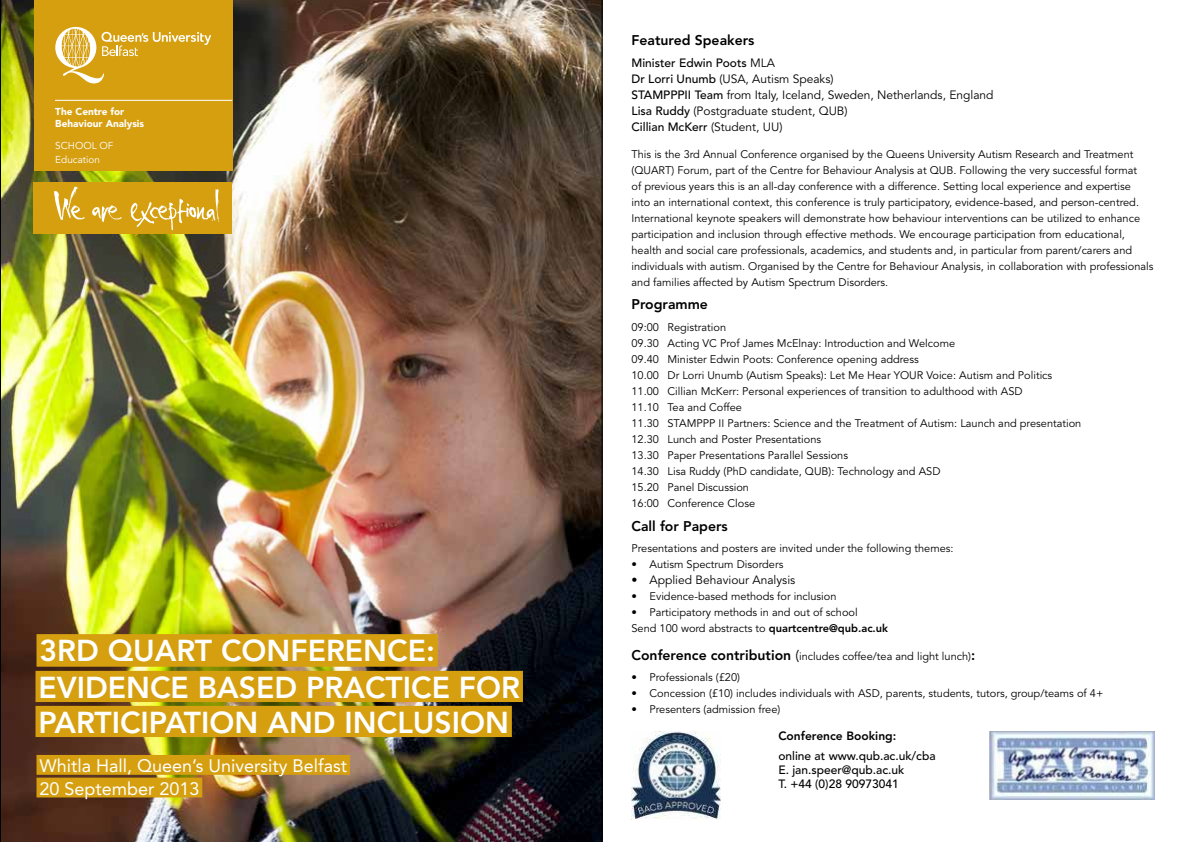
<style>
.page{position:relative;width:1191px;height:842px;background:#fff}
.page>*{position:absolute;margin:0;border:0;box-sizing:border-box;transform-origin:0 0}
.t1{font:800 30px/35.9px "Avenir LT Std";color:#fff}
.t2{font:18px/22.7px "Avenir LT Std";color:#fff}
.t3{font:800 14px "Avenir LT Std";color:#000}
.t4{font:12px/16px "Avenir LT Std";color:#000}
.t5{font:500 12px/14.2px "Avenir LT Std";color:#000}
.t6{font:800 12px "Avenir LT Std";color:#000}
.t7{font:11px/16px "Avenir LT Std";color:#000}
.t8{font:900 10px/12px "Avenir LT Std";color:#fff}
.t9{font:10px/13.9px "Avenir LT Std";color:#fff}
.s1{font-weight:500}
.s2{font-weight:800}
.s3{font-weight:800;font-size:14px}
.s4{font-size:14px}
</style>
<div class="page">
<img style="left:0;top:0;width:602px;height:842px">
<div style="left:34px;top:0;width:198px;height:171px;background:#d59f10"></div>
<div style="left:34px;top:183px;width:198px;height:51px;background:#d59f10"></div>
<hr style="left:55px;top:100px;width:177px;height:1px;background:#fff">
<svg style="left:55px;top:27px;width:156px;height:56px"></svg>
<svg style="left:92px;top:205px;width:30px;height:17px"></svg>
<svg style="left:128px;top:189px;width:91px;height:50px"></svg>
<svg style="left:54px;top:186px;width:31px;height:34px"></svg>
<div style="left:36px;top:634px;width:402px;height:33px;background:#d59f10"></div>
<div style="left:36px;top:671px;width:487px;height:31px;background:#d59f10"></div>
<div style="left:36px;top:706px;width:476px;height:31px;background:#d59f10"></div>
<div style="left:36px;top:755px;width:314px;height:20px;background:#d59f10"></div>
<div style="left:36px;top:778px;width:166px;height:19px;background:#d59f10"></div>
<img style="left:990px;top:731px;width:165px;height:68px">
<img style="left:631px;top:731px;width:89px;height:88px">
<p class="t8" style="left:55px;top:106px;width:90px">The Centre for<br>Behaviour Analysis</p>
<p class="t9" style="left:55px;top:139px;width:60px">SCHOOL OF<br>Education</p>
<h1 class="t1" style="left:38px;top:633px;width:480px">3rd QUART CONFERENCE:<br>EVIDENCE BASED PRACTICE FOR<br>PARTICIPATION AND INCLUSION</h1>
<h2 class="t2" style="left:39px;top:754px;width:309px">Whitla Hall, Queen’s University Belfast<br>20 September 2013</h2>
<p class="t3" style="left:631px;top:32px;width:124px">Featured Speakers</p>
<p class="t4" style="left:631px;top:55px;width:363px"><span class="s1">Minister Edwin Poots</span> MLA<br><span class="s1">Dr Lorri Unumb</span> (USA, Autism Speaks)<br><span class="s1">STAMPPPII Team</span> from Italy, Iceland, Sweden, Netherlands, England <span class="s1">Lisa Ruddy</span> (Postgraduate student, QUB)<br><span class="s1">Cillian McKerr</span> (Student, UU)</p>
<p class="t7" style="left:631px;top:147px;width:523px">This is the 3rd Annual Conference organised by the Queens University Autism Research and Treatment (QUART) Forum, part of the Centre for Behaviour Analysis at QUB. Following the very successful format<br>of previous years this is an all-day conference with a difference. Setting local experience and expertise<br>into an international context, this conference is truly participatory, evidence-based, and person-centred.<br>International keynote speakers will demonstrate how behaviour interventions can be utilized to enhance participation and inclusion through effective methods. We encourage participation from educational, health and social care professionals, academics, and students and, in particular from parent/carers and individuals with autism. Organised by the Centre for Behaviour Analysis, in collaboration with professionals and families affected by Autism Spectrum Disorders.</p>
<p class="t3" style="left:631px;top:296px;width:78px">Programme</p>
<p class="t7" style="left:631px;top:320px;width:451px">09:00 Registration<br>09.30 Acting VC Prof James McElnay: Introduction and Welcome<br>09.40 Minister Edwin Poots: Conference opening address<br>10.00 Dr Lorri Unumb (Autism Speaks): Let Me Hear YOUR Voice: Autism and Politics 11.00 Cillian McKerr: Personal experiences of transition to adulthood with ASD<br>11.10 Tea and Coffee<br>11.30 STAMPPP II Partners: Science and the Treatment of Autism: Launch and presentation 12.30 Lunch and Poster Presentations<br>13.30 Paper Presentations Parallel Sessions<br>14.30 Lisa Ruddy (PhD candidate, QUB): Technology and ASD<br>15.20 Panel Discussion<br>16:00 Conference Close</p>
<p class="t3" style="left:631px;top:517px;width:98px">Call for Papers</p>
<p class="t7" style="left:631px;top:541px;width:324px">Presentations and posters are invited under the following themes:</p>
<p class="t7" style="left:631px;top:557px;width:153px">• Autism Spectrum Disorders</p>
<p class="t4" style="left:631px;top:572px;width:165px">• Applied Behaviour Analysis</p>
<p class="t7" style="left:631px;top:589px;width:207px">• Evidence-based methods for inclusion</p>
<p class="t7" style="left:631px;top:605px;width:258px">• Participatory methods in and out of school<br>Send 100 word abstracts to <span class="s2">quartcentre@qub.ac.uk</span></p>
<p class="t7" style="left:631px;top:648px;width:345px"><span class="s3">Conference contribution</span> <span class="s4">(</span>includes coffee/tea and light lunch)<span class="s3">:</span></p>
<p class="t7" style="left:631px;top:670px;width:110px">• Professionals (£20)</p>
<p class="t7" style="left:631px;top:686px;width:473px">• Concession (£10) includes individuals with ASD, parents, students, tutors, group/teams of 4+</p>
<p class="t7" style="left:631px;top:702px;width:150px">• Presenters (admission free)</p>
<p class="t6" style="left:778px;top:729px;width:119px">Conference Booking:</p>
<p class="t5" style="left:778px;top:749px;width:159px">online at www.qub.ac.uk/cba<br>E. jan.speer@qub.ac.uk<br>T. +44 (0)28 90973041</p>
</div>
